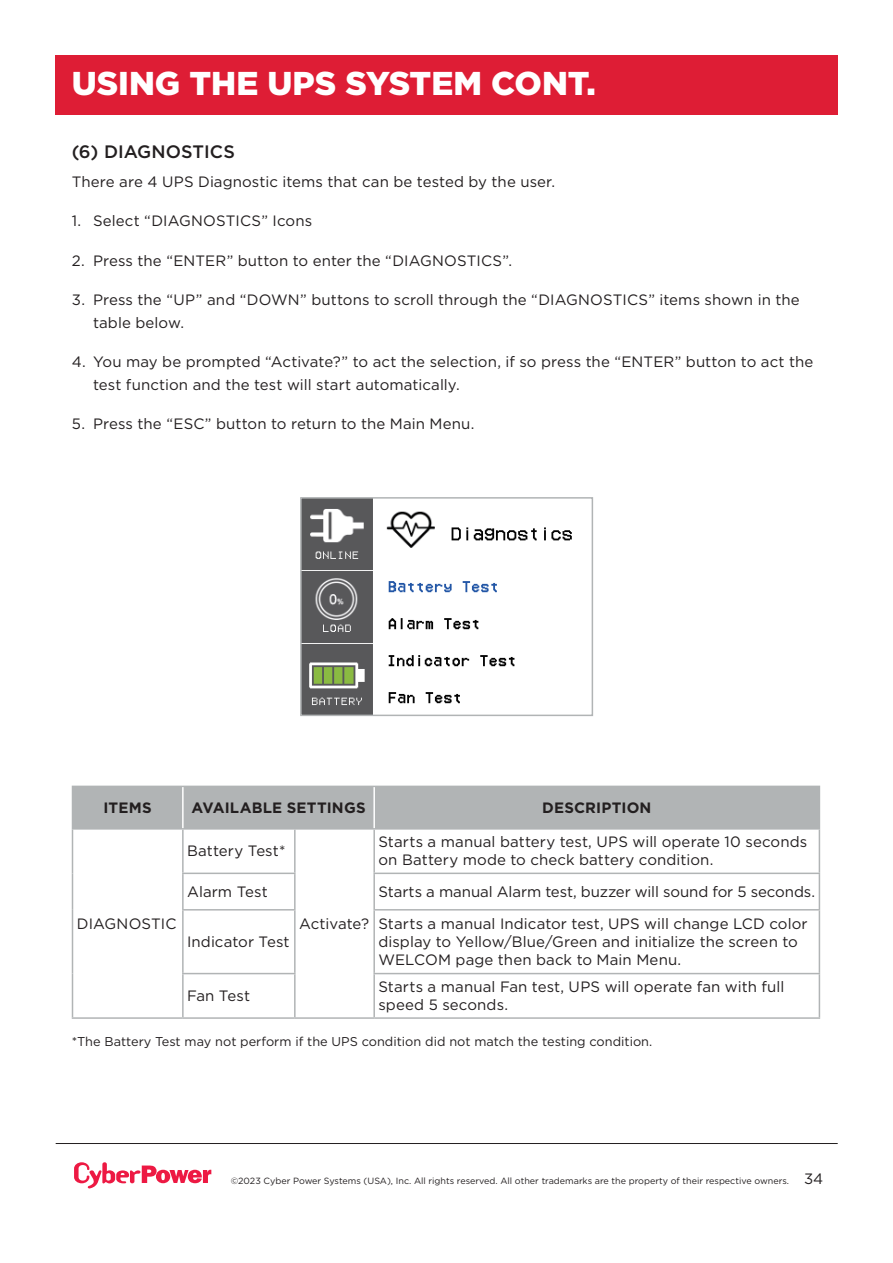
<style>
.page{position:relative;width:893px;height:1263px;background:#fff}
.page>*{position:absolute;margin:0;border:0;box-sizing:border-box;transform-origin:0 0}
.t1{font:900 33px "Gotham";color:#fff}
.t2{font:500 18px "Gotham";color:#231f20}
.t3{font:15px/18px "Gotham";letter-spacing:.005em;color:#231f20}
.t4{font:700 15px "Gotham";letter-spacing:.015em;color:#231f20}
.Footnote{font:12.75px "Gotham";color:#231f20}
.t5{font:9px "Gotham";color:#231f20}
.s1{font-size:15px}
</style>
<div class="page">
<div style="left:55px;top:55px;width:782px;height:60px;background:#de1d35"></div>
<hr style="left:56px;top:1143px;width:782px;height:1px;background:#231f20">
<svg style="left:74px;top:1162px;width:137px;height:26px"></svg>
<div style="left:72px;top:786px;width:111px;height:43px;background:#b1b4b5"></div>
<div style="left:183px;top:786px;width:191px;height:43px;background:#b1b4b5"></div>
<div style="left:374px;top:786px;width:445px;height:43px;background:#b1b4b5"></div>
<hr style="left:72px;top:1017px;width:111px;height:2px;background:#b1b4b5">
<hr style="left:295px;top:1017px;width:79px;height:2px;background:#b1b4b5">
<hr style="left:374px;top:786px;width:446px;height:1px;background:#b1b4b5">
<hr style="left:819px;top:787px;width:1px;height:41px;background:#b1b4b5">
<hr style="left:72px;top:828px;width:111px;height:2px;background:#b1b4b5">
<hr style="left:183px;top:828px;width:112px;height:2px;background:#b1b4b5">
<hr style="left:295px;top:828px;width:79px;height:2px;background:#b1b4b5">
<hr style="left:374px;top:828px;width:446px;height:2px;background:#b1b4b5">
<hr style="left:182px;top:787px;width:2px;height:41px;background:#fff">
<hr style="left:373px;top:787px;width:2px;height:41px;background:#fff">
<hr style="left:72px;top:830px;width:1px;height:43px;background:#b1b4b5">
<hr style="left:72px;top:873px;width:1px;height:37px;background:#b1b4b5">
<hr style="left:72px;top:910px;width:1px;height:63px;background:#b1b4b5">
<hr style="left:72px;top:973px;width:1px;height:44px;background:#b1b4b5">
<hr style="left:182px;top:830px;width:2px;height:42px;background:#b1b4b5">
<hr style="left:294px;top:830px;width:2px;height:42px;background:#b1b4b5">
<hr style="left:373px;top:830px;width:2px;height:42px;background:#b1b4b5">
<hr style="left:819px;top:830px;width:1px;height:42px;background:#b1b4b5">
<hr style="left:182px;top:872px;width:114px;height:2px;background:#b1b4b5">
<hr style="left:182px;top:874px;width:2px;height:35px;background:#b1b4b5">
<hr style="left:294px;top:874px;width:2px;height:35px;background:#b1b4b5">
<hr style="left:373px;top:872px;width:447px;height:2px;background:#b1b4b5">
<hr style="left:373px;top:874px;width:2px;height:35px;background:#b1b4b5">
<hr style="left:819px;top:874px;width:1px;height:35px;background:#b1b4b5">
<hr style="left:182px;top:909px;width:114px;height:1px;background:#b1b4b5">
<hr style="left:182px;top:910px;width:2px;height:63px;background:#b1b4b5">
<hr style="left:294px;top:910px;width:2px;height:63px;background:#b1b4b5">
<hr style="left:373px;top:909px;width:447px;height:1px;background:#b1b4b5">
<hr style="left:373px;top:910px;width:2px;height:63px;background:#b1b4b5">
<hr style="left:819px;top:910px;width:1px;height:63px;background:#b1b4b5">
<hr style="left:182px;top:973px;width:114px;height:1px;background:#b1b4b5">
<hr style="left:182px;top:974px;width:2px;height:43px;background:#b1b4b5">
<hr style="left:294px;top:974px;width:2px;height:43px;background:#b1b4b5">
<hr style="left:183px;top:1017px;width:112px;height:2px;background:#b1b4b5">
<hr style="left:373px;top:973px;width:447px;height:1px;background:#b1b4b5">
<hr style="left:373px;top:974px;width:2px;height:43px;background:#b1b4b5">
<hr style="left:819px;top:974px;width:1px;height:43px;background:#b1b4b5">
<hr style="left:374px;top:1017px;width:446px;height:2px;background:#b1b4b5">
<img style="left:303px;top:500px;width:269px;height:213px">
<div style="left:300px;top:497px;width:293px;height:219px;border:2px solid #b1b4b5"></div>
<h1 class="t1" style="left:72px;top:61px;width:526px">USING THE UPS SYSTEM CONT.</h1>
<h2 class="t2" style="left:72px;top:140px;width:165px">(6) DIAGNOSTICS</h2>
<p class="t3" style="left:72px;top:172px;width:485px">There are 4 UPS Diagnostic items that can be tested by the user.</p>
<p class="t3" style="left:72px;top:212px;width:242px">1. Select “DIAGNOSTICS” Icons</p>
<p class="t3" style="left:72px;top:251px;width:442px">2. Press the “ENTER” button to enter the “DIAGNOSTICS”.</p>
<p class="t3" style="left:93px;top:288px;width:708px;line-height:22.5px;text-indent:-21px">3. Press the “UP” and “DOWN” buttons to scroll through the “DIAGNOSTICS” items shown in the table below.</p>
<p class="t3" style="left:93px;top:350px;width:722px;line-height:22.5px;text-indent:-21px">4. You may be prompted “Activate?” to act the selection, if so press the “ENTER” button to act the test function and the test will start automatically.</p>
<p class="t3" style="left:72px;top:415px;width:404px">5. Press the “ESC” button to return to the Main Menu.</p>
<p class="t4" style="left:104px;top:798px;width:50px">ITEMS</p>
<p class="t4" style="left:191px;top:798px;width:176px">AVAILABLE SETTINGS</p>
<p class="t4" style="left:542px;top:798px;width:111px">DESCRIPTION</p>
<p class="t3" style="left:77px;top:914px;width:101px">DIAGNOSTIC</p>
<p class="t3" style="left:187px;top:842px;width:100px">Battery Test*</p>
<p class="t3" style="left:378px;top:833px;width:430px">Starts a manual battery test, UPS will operate 10 seconds on Battery mode to check battery condition.</p>
<p class="t3" style="left:187px;top:882px;width:82px">Alarm Test</p>
<p class="t3" style="left:378px;top:882px;width:438px">Starts a manual Alarm test, buzzer will sound for 5 seconds.</p>
<p class="t3" style="left:187px;top:932px;width:104px">Indicator Test</p>
<p class="t3" style="left:299px;top:914px;width:71px">Activate?</p>
<p class="t3" style="left:378px;top:914px;width:431px">Starts a manual Indicator test, UPS will change LCD color display to Yellow/Blue/Green and initialize the screen to<br>WELCOM page then back to Main Menu.</p>
<p class="t3" style="left:187px;top:986px;width:64px">Fan Test</p>
<p class="t3" style="left:378px;top:977px;width:407px">Starts a manual Fan test, UPS will operate fan with full speed 5 seconds.</p>
<p class="Footnote" style="left:72px;top:1033px;width:582px">*The Battery Test may not perform if the UPS condition did not match the testing condition.</p>
<p class="t5" style="left:231px;top:1175px;width:594px">©2023 Cyber Power Systems (USA), Inc. All rights reserved. All other trademarks are the property of their respective owners. <span class="s1">34</span></p>
</div>
